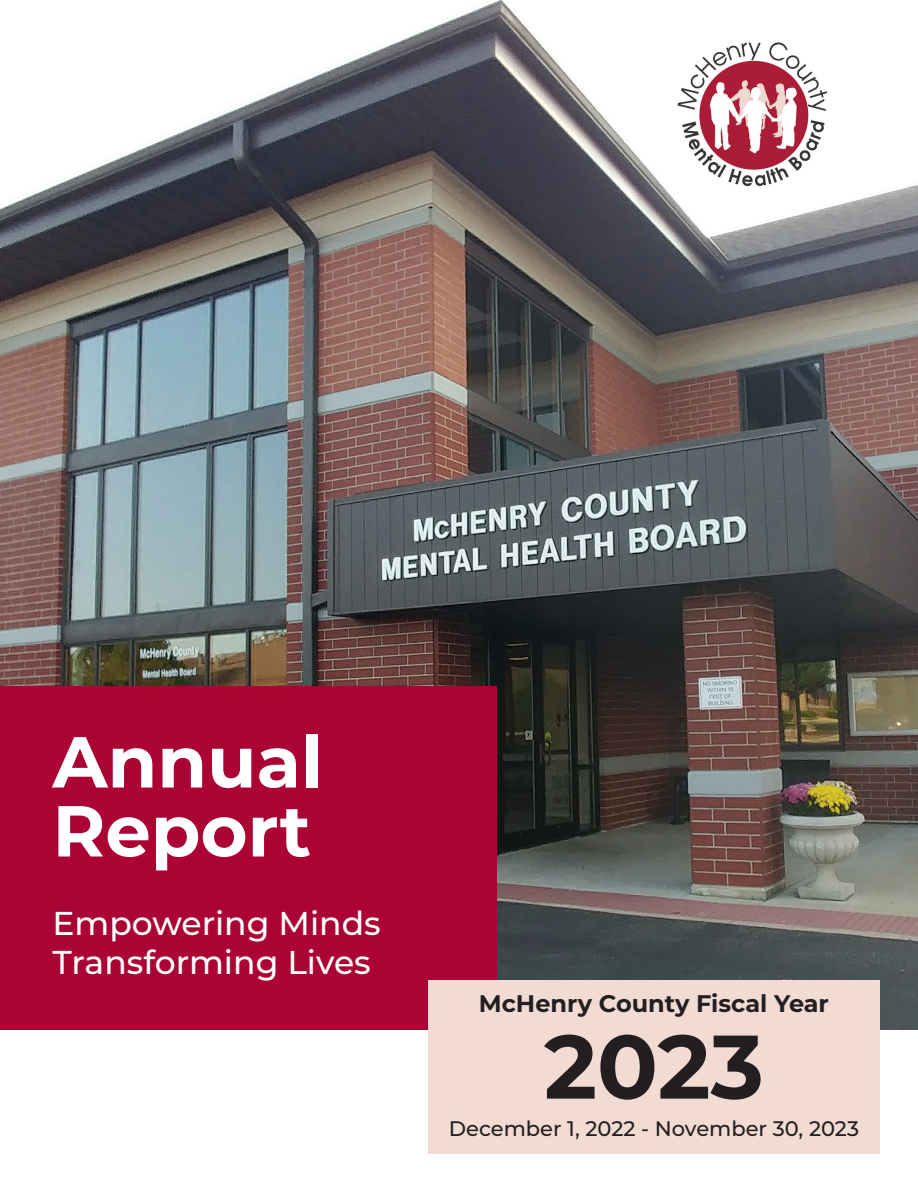
<style>
.page{position:relative;width:918px;height:1188px;background:#fff}
.page>*{position:absolute;margin:0;border:0;box-sizing:border-box;transform-origin:0 0}
.t1{font:700 90px "Montserrat";color:#231f20}
.t2{font:700 72px/69px "Montserrat";color:#fff}
.t3{font:500 33px/39.6px "Montserrat";color:#fff}
.t4{font:700 24px "Montserrat";color:#231f20}
.t5{font:500 21px "Montserrat";color:#231f20}
</style>
<div class="page">
<img style="left:0;top:0;width:918px;height:1029px">
<div style="left:0;top:686px;width:497px;height:344px;background:#ab0333"></div>
<div style="left:428px;top:980px;width:451px;height:173px;background:#f1dbd3"></div>
<img style="left:673px;top:33px;width:165px;height:163px">
<h2 class="t2" style="left:52px;top:724px;width:272px">Annual<br>Report</h2>
<p class="t3" style="left:52px;top:902px;width:330px">Empowering Minds<br>Transforming Lives</p>
<p class="t4" style="left:479px;top:986px;width:352px">McHenry County Fiscal Year</p>
<h1 class="t1" style="left:544px;top:1002px;width:221px">2023</h1>
<p class="t5" style="left:449px;top:1114px;width:412px">December 1, 2022 - November 30, 2023</p>
</div>
